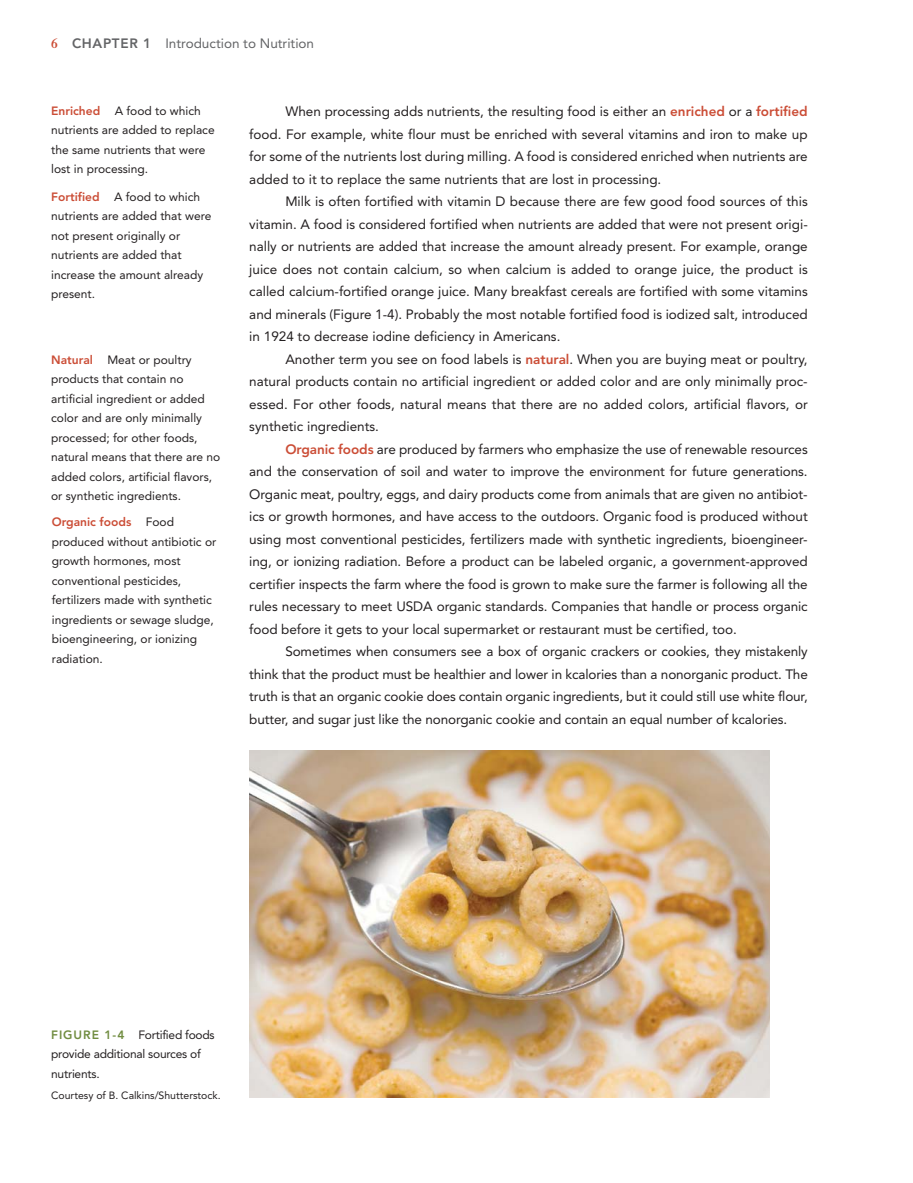
<style>
.page{position:relative;width:913px;height:1183px;background:#fff}
.page>*{position:absolute;margin:0;border:0;box-sizing:border-box;transform-origin:0 0}
.t1{font:13.5px/22.5px "Avenir LT Std";color:#231f20;text-align:justify}
.t2{font:13.5px "Avenir LT Std";color:#636466}
.t3{font:12px/19.5px "Avenir LT Std";color:#231f20}
.t4{font:12px/19.5px "Avenir LT Std";letter-spacing:-.02em;color:#231f20}
.t5{font:10.5px "Avenir LT Std";color:#231f20}
.s1{font-family:"Granjon LT Std";font-weight:700;font-size:15px;color:#cb4d36}
.s2{font-weight:800}
.s3{font-weight:800;color:#cb4d36}
.s4{font-weight:800;color:#718d41}
</style>
<div class="page">
<img style="left:249px;top:750px;width:520px;height:347px">
<p class="t2" style="left:51px;top:37px;width:264px"><span class="s1">6</span> <span class="s2">CHAPTER 1</span> Introduction to Nutrition</p>
<p class="t3" style="left:51px;top:102px;width:165px"><span class="s3">Enriched</span> A food to which nutrients are added to replace the same nutrients that were lost in processing.</p>
<p class="t3" style="left:51px;top:187px;width:162px"><span class="s3">Fortified</span> A food to which nutrients are added that were not present originally or nutrients are added that increase the amount already present.</p>
<p class="t3" style="left:51px;top:350px;width:171px"><span class="s3">Natural</span> Meat or poultry products that contain no artificial ingredient or added color and are only minimally processed; for other foods, natural means that there are no added colors, artificial flavors, or synthetic ingredients.</p>
<p class="t3" style="left:52px;top:513px;width:166px"><span class="s3">Organic foods</span> Food produced without antibiotic or growth hormones, most conventional pesticides, fertilizers made with synthetic ingredients or sewage sludge, bioengineering, or ionizing radiation.</p>
<p class="t1" style="left:249px;top:101px;width:559px;text-indent:36px">When processing adds nutrients, the resulting food is either an <span class="s3">enriched</span> or a <span class="s3">fortified </span>food. For example, white flour must be enriched with several vitamins and iron to make up for some of the nutrients lost during milling. A food is considered enriched when nutrients are added to it to replace the same nutrients that are lost in processing.</p>
<p class="t1" style="left:249px;top:191px;width:560px;text-indent:36px">Milk is often fortified with vitamin D because there are few good food sources of this vitamin. A food is considered fortified when nutrients are added that were not present origi&shy;nally or nutrients are added that increase the amount already present. For example, orange juice does not contain calcium, so when calcium is added to orange juice, the product is called calcium‐fortified orange juice. Many breakfast cereals are fortified with some vitamins and minerals (Figure 1‐4). Probably the most notable fortified food is iodized salt, introduced in 1924 to decrease iodine deficiency in Americans.</p>
<p class="t1" style="left:249px;top:348px;width:560px;text-indent:36px">Another term you see on food labels is <span class="s3">natural</span>. When you are buying meat or poultry, natural products contain no artificial ingredient or added color and are only minimally proc&shy;essed. For other foods, natural means that there are no added colors, artificial flavors, or synthetic ingredients.</p>
<p class="t1" style="left:249px;top:438px;width:560px;text-indent:36px"><span class="s3">Organic foods</span> are produced by farmers who emphasize the use of renewable resources and the conservation of soil and water to improve the environment for future generations.<br>Organic meat, poultry, eggs, and dairy products come from animals that are given no antibiot&shy;ics or growth hormones, and have access to the outdoors. Organic food is produced without using most conventional pesticides, fertilizers made with synthetic ingredients, bioengineer&shy;ing, or ionizing radiation. Before a product can be labeled organic, a government‐approved certifier inspects the farm where the food is grown to make sure the farmer is following all the rules necessary to meet USDA organic standards. Companies that handle or process organic food before it gets to your local supermarket or restaurant must be certified, too.</p>
<p class="t1" style="left:249px;top:641px;width:560px;text-indent:36px">Sometimes when consumers see a box of organic crackers or cookies, they mistakenly think that the product must be healthier and lower in kcalories than a nonorganic product. The truth is that an organic cookie does contain organic ingredients, but it could still use white flour, butter, and sugar just like the nonorganic cookie and contain an equal number of kcalories.</p>
<p class="t4" style="left:51px;top:1025px;width:165px"><span class="s4">FIGURE 1-4</span> Fortified foods provide additional sources of nutrients.</p>
<p class="t5" style="left:51px;top:1089px;width:171px">Co urtesy of B. Calkins/Shutterstock.</p>
</div>
